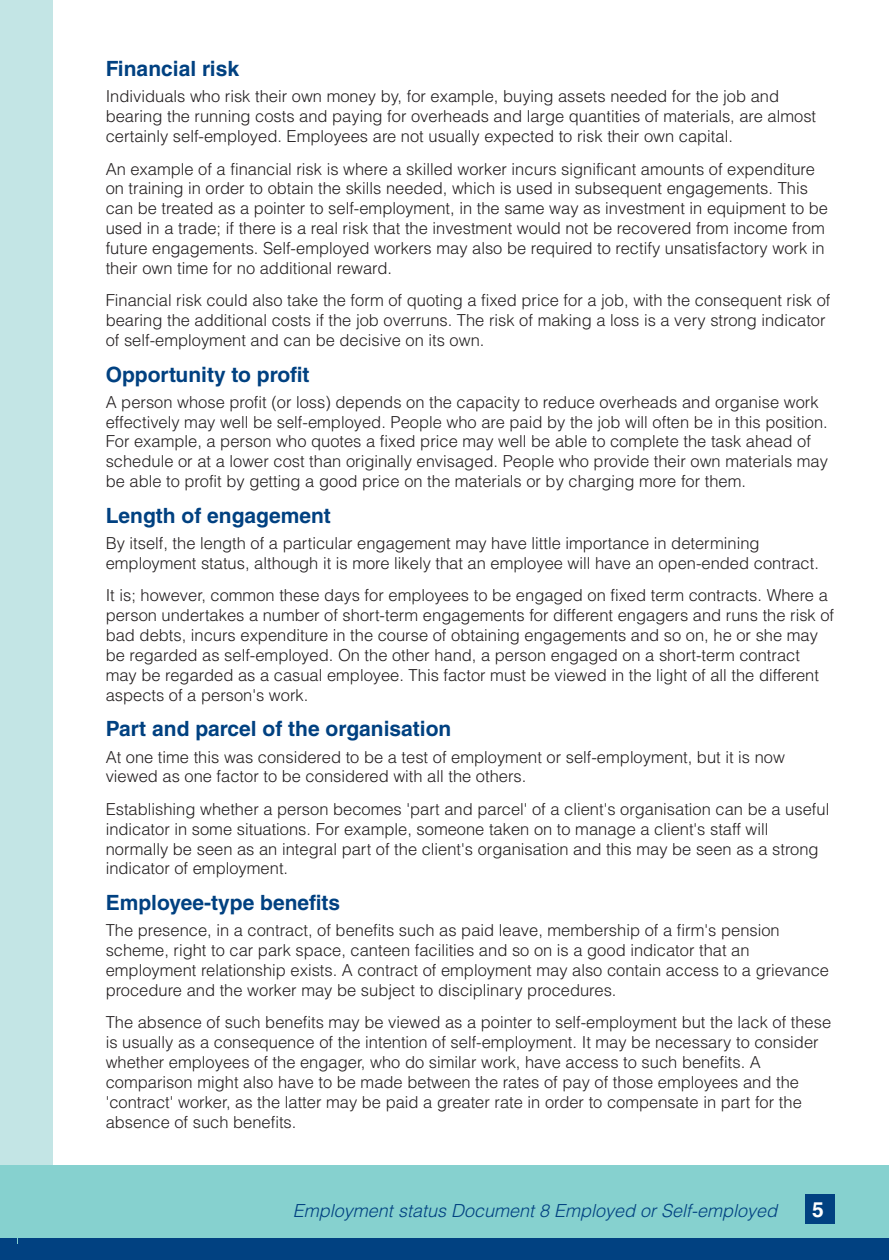
<style>
.page{position:relative;width:889px;height:1260px;background:#fff}
.page>*{position:absolute;margin:0;border:0;box-sizing:border-box;transform-origin:0 0}
.t1{font:700 21px "Helvetica LT Std";color:#014181}
.t2{font:700 21px "Helvetica LT Std";color:#fff}
.t3{font:italic 300 18px "Helvetica LT Std";color:#014181}
.t4{font:300 16.5px/19.8px "Helvetica LT Std";color:#231f20}
</style>
<div class="page">
<div style="left:0;top:0;width:52px;height:1259px;background:#c3e5e5"></div>
<div style="left:0;top:1165px;width:889px;height:76px;background:#86d1cf"></div>
<div style="left:0;top:1238px;width:889px;height:21px;background:#014181"></div>
<div style="left:805px;top:1194px;width:30px;height:29px;background:#014181"></div>
<div style="left:0;top:1164px;width:17px;height:79px;background:#86d1cf"></div>
<div style="left:0;top:1237px;width:17px;height:22px;background:#014181"></div>
<p class="t1" style="left:106px;top:61px;width:135px">Financial risk</p>
<p class="t4" style="left:106px;top:88px;width:712px">Individuals who risk their own money by, for example, buying assets needed for the job and bearing the running costs and paying for overheads and large quantities of materials, are almost certainly self-employed. Employees are not usually expected to risk their own capital.</p>
<p class="t4" style="left:106px;top:160px;width:724px">An example of a financial risk is where a skilled worker incurs significant amounts of expenditure on training in order to obtain the skills needed, which is used in subsequent engagements. This can be treated as a pointer to self-employment, in the same way as investment in equipment to be used in a trade; if there is a real risk that the investment would not be recovered from income from future engagements. Self-employed workers may also be required to rectify unsatisfactory work in their own time for no additional reward.</p>
<p class="t4" style="left:106px;top:292px;width:726px">Financial risk could also take the form of quoting a fixed price for a job, with the consequent risk of bearing the additional costs if the job overruns. The risk of making a loss is a very strong indicator of self-employment and can be decisive on its own.</p>
<p class="t1" style="left:106px;top:366px;width:205px">Opportunity to profit</p>
<p class="t4" style="left:106px;top:393px;width:724px">A person whose profit (or loss) depends on the capacity to reduce overheads and organise work effectively may well be self-employed. People who are paid by the job will often be in this position.<br>For example, a person who quotes a fixed price may well be able to complete the task ahead of schedule or at a lower cost than originally envisaged. People who provide their own materials may be able to profit by getting a good price on the materials or by charging more for them.</p>
<p class="t1" style="left:106px;top:507px;width:227px">Length of engagement</p>
<p class="t4" style="left:106px;top:535px;width:715px">By itself, the length of a particular engagement may have little importance in determining employment status, although it is more likely that an employee will have an open-ended contract.</p>
<p class="t4" style="left:106px;top:587px;width:730px">It is; however, common these days for employees to be engaged on fixed term contracts. Where a person undertakes a number of short-term engagements for different engagers and runs the risk of bad debts, incurs expenditure in the course of obtaining engagements and so on, he or she may be regarded as self-employed. On the other hand, a person engaged on a short-term contract may be regarded as a casual employee. This factor must be viewed in the light of all the different aspects of a person's work.</p>
<p class="t1" style="left:106px;top:721px;width:347px">Part and parcel of the organisation</p>
<p class="t4" style="left:106px;top:748px;width:681px">At one time this was considered to be a test of employment or self-employment, but it is now viewed as one factor to be considered with all the others.</p>
<p class="t4" style="left:106px;top:800px;width:725px">Establishing whether a person becomes 'part and parcel' of a client's organisation can be a useful indicator in some situations. For example, someone taken on to manage a client's staff will normally be seen as an integral part of the client's organisation and this may be seen as a strong indicator of employment.</p>
<p class="t1" style="left:106px;top:895px;width:236px">Employee-type benefits</p>
<p class="t4" style="left:106px;top:922px;width:725px">The presence, in a contract, of benefits such as paid leave, membership of a firm's pension scheme, right to car park space, canteen facilities and so on is a good indicator that an employment relationship exists. A contract of employment may also contain access to a grievance procedure and the worker may be subject to disciplinary procedures.</p>
<p class="t4" style="left:106px;top:1014px;width:727px">The absence of such benefits may be viewed as a pointer to self-employment but the lack of these is usually as a consequence of the intention of self-employment. It may be necessary to consider whether employees of the engager, who do similar work, have access to such benefits. A comparison might also have to be made between the rates of pay of those employees and the 'contract' worker, as the latter may be paid a greater rate in order to compensate in part for the absence of such benefits.</p>
<p class="t3" style="left:293px;top:1199px;width:486px">Employment status Document 8 Employed or Self-employed</p>
<p class="t2" style="left:812px;top:1201px;width:13px">5</p>
</div>
